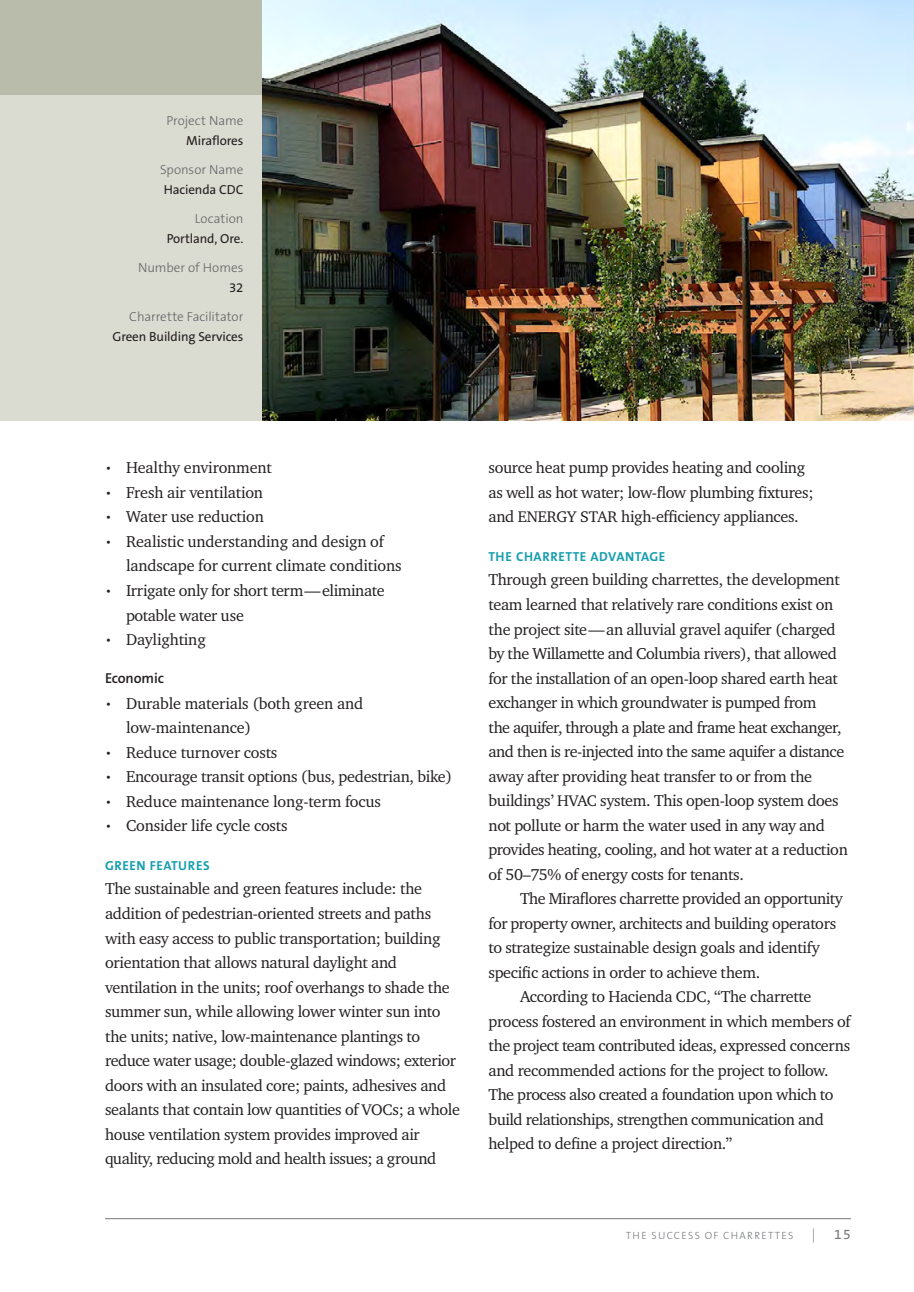
<style>
.page{position:relative;width:914px;height:1292px;background:#fff}
.page>*{position:absolute;margin:0;border:0;box-sizing:border-box;transform-origin:0 0}
.Text{font:16.1px/24.5px "Charter ITC";letter-spacing:-.02em;color:#231f20}
.Text__bullet_1{font:16.1px/24.5px "Charter ITC";letter-spacing:-.01em;color:#231f20}
.Subhead_2{font:600 14.35px "The Sans B6";letter-spacing:-.01em;color:#231f20}
.t1{font:14px "The Sans B5 Plain";color:#76787b}
.t2{font:300 14px "The Sans B3";color:#76787b}
.Project_name{font:13.12px/19.2px "The Sans B5 Plain";letter-spacing:-.01em;color:#231f20;text-align:right}
.Project_name-2{font:300 13.12px/19.2px "The Sans B3";color:#636366;text-align:right}
.Project_subhead{font:700 13.12px "The Sans B7";letter-spacing:.04em;color:#189fad}
.t3{font:300 10.5px "The Sans B3";letter-spacing:.12em;color:#76787b}
.s1{font-family:"The Sans B5 Plain";font-weight:400;color:#231f20}
.s2{font-family:"The Sans B3";font-weight:300;color:#636366}
.s3{font-family:"The Sans B2";font-weight:200}
.s4{font-size:15.75px}
</style>
<div class="page">
<hr style="left:105px;top:1218px;width:745px;height:1px;background:#76787b">
<div style="left:0;top:0;width:262px;height:420px;background:#dadbd1"></div>
<div style="left:0;top:0;width:262px;height:94px;background:#babcab"></div>
<img style="left:262px;top:0;width:652px;height:420px">
<p class="Project_name-2" style="left:166px;top:112px;width:78px">Project Name<br><span class="s1">Miraflores</span></p>
<p class="Project_name-2" style="left:160px;top:161px;width:85px;text-align:left">Sponsor Name<br><span class="s1">Hacienda CDC</span></p>
<p class="Project_name" style="left:167px;top:210px;width:78px"><span class="s2">Location<br></span>Portland, Ore.</p>
<p class="Project_name-2" style="left:138px;top:259px;width:107px">Number of Homes<br><span class="s1">32</span></p>
<p class="Project_name" style="left:112px;top:308px;width:132px"><span class="s2">Charrette Facilitator<br></span>Green Building Services</p>
<p class="Text__bullet_1" style="left:105px;top:455px;width:168px"><span class="s3">•</span> Healthy environment</p>
<p class="Text__bullet_1" style="left:105px;top:480px;width:160px"><span class="s3">•</span> Fresh air ventilation</p>
<p class="Text__bullet_1" style="left:105px;top:504px;width:160px"><span class="s3">•</span> Water use reduction</p>
<p class="Text__bullet_1" style="left:126px;top:529px;width:277px;text-indent:-21px"><span class="s3">•</span> Realistic understanding and design of landscape for current climate conditions</p>
<p class="Text__bullet_1" style="left:126px;top:578px;width:260px;text-indent:-21px"><span class="s3">•</span> Irrigate only for short term—eliminate potable water use</p>
<p class="Text__bullet_1" style="left:105px;top:627px;width:102px"><span class="s3">•</span> Daylighting</p>
<p class="Subhead_2" style="left:105px;top:670px;width:60px">Economic</p>
<p class="Text__bullet_1" style="left:126px;top:691px;width:239px;text-indent:-21px"><span class="s3">•</span> Durable materials (both green and low-maintenance)</p>
<p class="Text__bullet_1" style="left:105px;top:740px;width:174px"><span class="s3">•</span> Reduce turnover costs</p>
<p class="Text__bullet_1" style="left:105px;top:764px;width:348px"><span class="s3">•</span> Encourage transit options (bus, pedestrian, bike)</p>
<p class="Text__bullet_1" style="left:105px;top:789px;width:277px"><span class="s3">•</span> Reduce maintenance long-term focus</p>
<p class="Text__bullet_1" style="left:105px;top:813px;width:184px"><span class="s3">•</span> Consider life cycle costs</p>
<p class="Project_subhead" style="left:105px;top:858px;width:106px">GREEN FEATURES</p>
<p class="Text" style="left:105px;top:876px;width:356px">The sustainable and green features include: the addition of pedestrian-oriented streets and paths with easy access to public transportation; building orientation that allows natural daylight and ventilation in the units; roof overhangs to shade the summer sun, while allowing lower winter sun into the units; native, low-maintenance plantings to reduce water usage; double-glazed windows; exterior doors with an insulated core; paints, adhesives and sealants that contain low quantities of <span class="s4">VOC</span>s; a whole house ventilation system provides improved air quality, reducing mold and health issues; a ground</p>
<p class="Text" style="left:488px;top:455px;width:326px">source heat pump provides heating and cooling as well as hot water; low-flow plumbing fixtures; and <span class="s4">ENERGY STAR</span> high-efficiency appliances.</p>
<p class="Project_subhead" style="left:488px;top:549px;width:178px">THE CHARRETTE ADVANTAGE</p>
<p class="Text" style="left:488px;top:567px;width:361px">Through green building charrettes, the development team learned that relatively rare conditions exist on the project site—an alluvial gravel aquifer (charged by the Willamette and Columbia rivers), that allowed for the installation of an open-loop shared earth heat exchanger in which groundwater is pumped from<br>the aquifer, through a plate and frame heat exchanger, and then is re-injected into the same aquifer a distance away after providing heat transfer to or from the buildings’ <span class="s4">HVAC</span> system. This open-loop system does not pollute or harm the water used in any way and provides heating, cooling, and hot water at a reduction of 50–75% of energy costs for tenants.</p>
<p class="Text" style="left:488px;top:886px;width:356px;text-indent:32px">The Miraflores charrette provided an opportunity for property owner, architects and building operators to strategize sustainable design goals and identify specific actions in order to achieve them.</p>
<p class="Text" style="left:488px;top:984px;width:363px;text-indent:32px">According to Hacienda <span class="s4">CDC</span>, “The charrette process fostered an environment in which members of the project team contributed ideas, expressed concerns and recommended actions for the project to follow.<br>The process also created a foundation upon which to build relationships, strengthen communication and helped to define a project direction.”</p>
<p class="t3" style="left:625px;top:1230px;width:169px">THE SUCCESS OF CHARRETTES</p>
<p class="t2" style="left:811px;top:1227px;width:5px">|</p>
<p class="t1" style="left:834px;top:1227px;width:18px">15</p>
</div>
